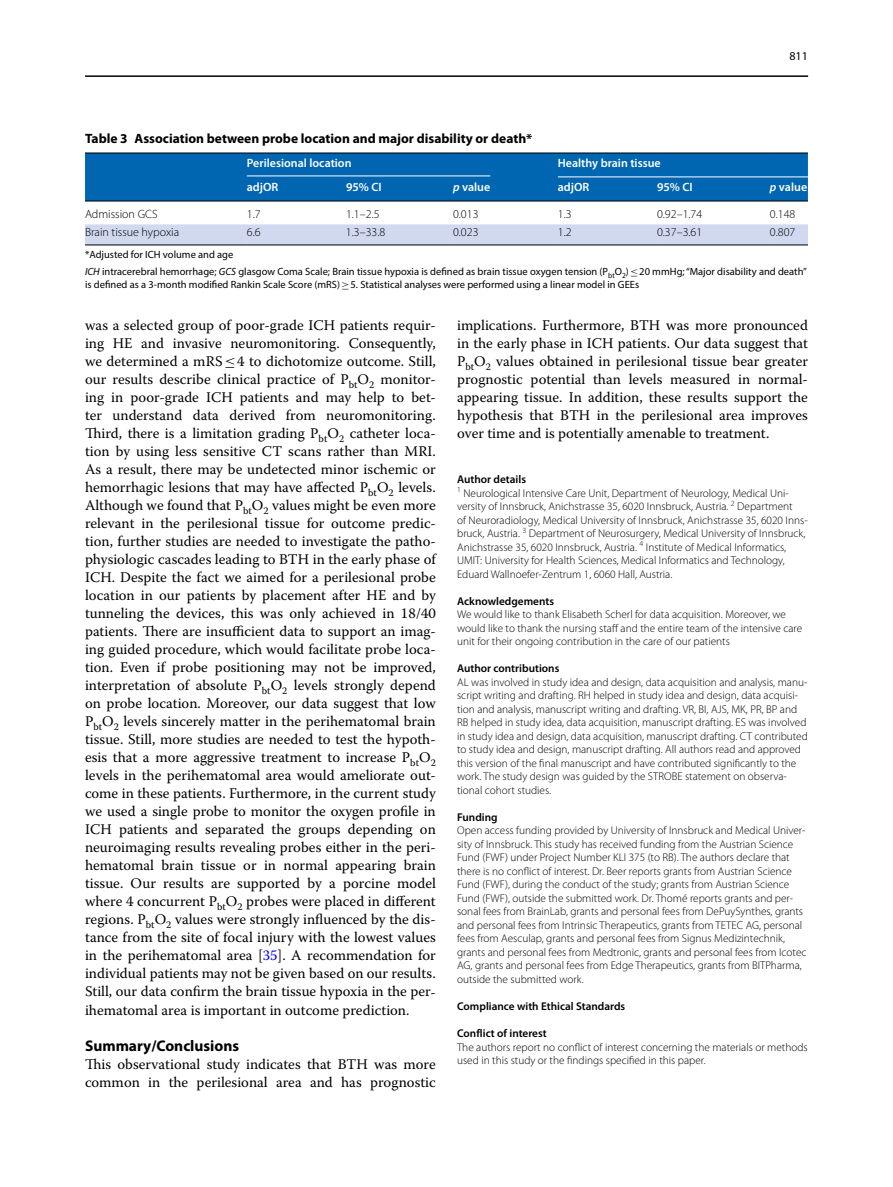
<style>
.page{position:relative;width:893px;height:1187px;background:#fff}
.page>*{position:absolute;margin:0;border:0;box-sizing:border-box;transform-origin:0 0}
.t1{font:700 15.45px "Myriad Pro";color:#000}
.t2{font:14.7px/18px "Warnock Pro";color:#000;text-align:justify}
.t3{font:700 13.5px "Myriad Pro";color:#000}
.t4{font:300 12px "Myriad Pro";color:#000}
.t5{font:600 12px "Myriad Pro";color:#fff}
.t6{font:12px "Myriad Pro";color:#000}
.t7{font:300 11.25px/13.5px "Myriad Pro";color:#000}
.t8{font:600 11.25px "Myriad Pro";color:#000}
.t9{font:10.5px/17px "Myriad Pro";color:#000}
.s1{font-style:italic}
.s2{font-family:"MTSY"}
.s3{color:#00f}
.s4{font-weight:600}
</style>
<div class="page">
<hr style="left:85px;top:75px;width:723px;height:2px;background:#000">
<div style="left:85px;top:154px;width:723px;height:47px;background:#0066b1"></div>
<svg style="left:85px;top:224px;width:723px;height:21px;background:#cbd4ea"></svg>
<hr style="left:85px;top:153px;width:162px;height:1px;background:#000">
<hr style="left:85px;top:201px;width:162px;height:1px;background:#000">
<hr style="left:247px;top:153px;width:99px;height:1px;background:#000">
<hr style="left:346px;top:153px;width:107px;height:1px;background:#000">
<hr style="left:453px;top:153px;width:105px;height:1px;background:#000">
<hr style="left:558px;top:153px;width:99px;height:1px;background:#000">
<hr style="left:657px;top:153px;width:113px;height:1px;background:#000">
<hr style="left:770px;top:153px;width:38px;height:1px;background:#000">
<hr style="left:247px;top:201px;width:99px;height:1px;background:#000">
<hr style="left:346px;top:201px;width:107px;height:1px;background:#000">
<hr style="left:453px;top:201px;width:105px;height:1px;background:#000">
<hr style="left:558px;top:201px;width:99px;height:1px;background:#000">
<hr style="left:657px;top:201px;width:113px;height:1px;background:#000">
<hr style="left:770px;top:201px;width:38px;height:1px;background:#000">
<hr style="left:85px;top:245px;width:162px;height:1px;background:#000">
<hr style="left:247px;top:245px;width:99px;height:1px;background:#000">
<hr style="left:346px;top:245px;width:107px;height:1px;background:#000">
<hr style="left:453px;top:245px;width:105px;height:1px;background:#000">
<hr style="left:558px;top:245px;width:99px;height:1px;background:#000">
<hr style="left:657px;top:245px;width:113px;height:1px;background:#000">
<hr style="left:770px;top:245px;width:38px;height:1px;background:#000">
<hr style="left:247px;top:176px;width:243px;height:1px;background:#fff">
<hr style="left:558px;top:177px;width:250px;height:1px;background:#fff">
<p class="t3" style="left:85px;top:130px;width:449px">Table 3 Association between probe location and major disability or death*</p>
<p class="t6" style="left:789px;top:48px;width:20px">811</p>
<p class="t5" style="left:247px;top:156px;width:106px">Perilesional location</p>
<p class="t5" style="left:558px;top:156px;width:104px">Healthy brain tissue</p>
<p class="t5" style="left:247px;top:179px;width:33px">adjOR</p>
<p class="t5" style="left:346px;top:179px;width:37px">95% CI</p>
<p class="t5" style="left:453px;top:179px;width:39px"><span class="s1">p</span> value</p>
<p class="t5" style="left:558px;top:179px;width:33px">adjOR</p>
<p class="t5" style="left:657px;top:179px;width:37px">95% CI</p>
<p class="t5" style="left:770px;top:179px;width:39px"><span class="s1">p</span> value</p>
<p class="t4" style="left:85px;top:207px;width:74px">Admission GCS</p>
<p class="t4" style="left:247px;top:207px;width:15px">1.7</p>
<p class="t4" style="left:346px;top:207px;width:35px">1.1–2.5</p>
<p class="t4" style="left:453px;top:207px;width:27px">0.013</p>
<p class="t4" style="left:558px;top:207px;width:15px">1.3</p>
<p class="t4" style="left:657px;top:207px;width:47px">0.92–1.74</p>
<p class="t4" style="left:770px;top:207px;width:27px">0.148</p>
<p class="t4" style="left:85px;top:226px;width:96px">Brain tissue hypoxia</p>
<p class="t4" style="left:247px;top:226px;width:15px">6.6</p>
<p class="t4" style="left:346px;top:226px;width:41px">1.3–33.8</p>
<p class="t4" style="left:453px;top:226px;width:27px">0.023</p>
<p class="t4" style="left:558px;top:226px;width:15px">1.2</p>
<p class="t4" style="left:657px;top:226px;width:47px">0.37–3.61</p>
<p class="t4" style="left:770px;top:226px;width:27px">0.807</p>
<p class="t9" style="left:85px;top:246px;width:723px">*Adjusted for ICH volume and age<br><span class="s1">ICH</span> intracerebral hemorrhage; <span class="s1">GCS</span> glasgow Coma Scale; Brain tissue hypoxia is defined as brain tissue oxygen tension (P<sub>bt</sub>O<sub>2</sub>)<span class="s2">≤</span>20 mmHg; “Major disability and death”</p>
<p class="t9" style="left:85px;top:275px;width:556px">is defined as a 3-month modified Rankin Scale Score (mRS)<span class="s2">≥</span>5. Statistical analyses were performed using a linear model in GEEs</p>
<p class="t2" style="left:85px;top:316px;width:352px">was a selected group of poor-grade ICH patients requir&shy;ing HE and invasive neuromonitoring. Consequently, we determined a mRS<span class="s2">≤</span>4 to dichotomize outcome. Still, our results describe clinical practice of P<sub>bt</sub>O<sub>2</sub> monitor&shy;ing in poor-grade ICH patients and may help to bet&shy;ter understand data derived from neuromonitoring.<br>Third, there is a limitation grading P<sub>bt</sub>O<sub>2</sub> catheter loca&shy;tion by using less sensitive CT scans rather than MRI.<br>As a result, there may be undetected minor ischemic or hemorrhagic lesions that may have affected P<sub>bt</sub>O<sub>2</sub> levels.<br>Although we found that P<sub>bt</sub>O<sub>2</sub> values might be even more relevant in the perilesional tissue for outcome predic&shy;tion, further studies are needed to investigate the patho&shy;physiologic cascades leading to BTH in the early phase of ICH. Despite the fact we aimed for a perilesional probe location in our patients by placement after HE and by tunneling the devices, this was only achieved in 18/40 patients. There are insufficient data to support an imag&shy;ing guided procedure, which would facilitate probe loca&shy;tion. Even if probe positioning may not be improved, interpretation of absolute P<sub>bt</sub>O<sub>2</sub> levels strongly depend on probe location. Moreover, our data suggest that low P<sub>bt</sub>O<sub>2</sub> levels sincerely matter in the perihematomal brain tissue. Still, more studies are needed to test the hypoth&shy;esis that a more aggressive treatment to increase P<sub>bt</sub>O<sub>2 </sub>levels in the perihematomal area would ameliorate out&shy;come in these patients. Furthermore, in the current study we used a single probe to monitor the oxygen profile in ICH patients and separated the groups depending on neuroimaging results revealing probes either in the peri&shy;hematomal brain tissue or in normal appearing brain tissue. Our results are supported by a porcine model where 4 concurrent P<sub>bt</sub>O<sub>2</sub> probes were placed in different regions. P<sub>bt</sub>O<sub>2</sub> values were strongly influenced by the dis&shy;tance from the site of focal injury with the lowest values in the perihematomal area [<span class="s3">35</span>]. A recommendation for individual patients may not be given based on our results.<br>Still, our data confirm the brain tissue hypoxia in the per&shy;ihematomal area is important in outcome prediction.</p>
<p class="t1" style="left:85px;top:1035px;width:156px">Summary/Conclusions</p>
<p class="t2" style="left:85px;top:1054px;width:352px">This observational study indicates that BTH was more common in the perilesional area and has prognostic</p>
<p class="t2" style="left:457px;top:316px;width:352px">implications. Furthermore, BTH was more pronounced in the early phase in ICH patients. Our data suggest that P<sub>bt</sub>O<sub>2</sub> values obtained in perilesional tissue bear greater prognostic potential than levels measured in normal&shy;appearing tissue. In addition, these results support the hypothesis that BTH in the perilesional area improves over time and is potentially amenable to treatment.</p>
<p class="t7" style="left:457px;top:473px;width:352px"><span class="s4">Author details<br></span><sup>1</sup> Neurological Intensive Care Unit, Department of Neurology, Medical Uni‑ versity of Innsbruck, Anichstrasse 35, 6020 Innsbruck, Austria. <sup>2</sup> Department<br>of Neuroradiology, Medical University of Innsbruck, Anichstrasse 35, 6020 Inns‑ bruck, Austria. <sup>3</sup> Department of Neurosurgery, Medical University of Innsbruck, Anichstrasse 35, 6020 Innsbruck, Austria. <sup>4</sup> Institute of Medical Informatics, UMIT: University for Health Sciences, Medical Informatics and Technology, Eduard Wallnoefer‑Zentrum 1, 6060 Hall, Austria.</p>
<p class="t8" style="left:457px;top:593px;width:98px">Acknowledgements</p>
<p class="t7" style="left:457px;top:608px;width:347px">We would like to thank Elisabeth Scherl for data acquisition. Moreover, we would like to thank the nursing staff and the entire team of the intensive care unit for their ongoing contribution in the care of our patients</p>
<p class="t8" style="left:457px;top:661px;width:104px">Author contributions</p>
<p class="t7" style="left:457px;top:675px;width:352px">AL was involved in study idea and design, data acquisition and analysis, manu‑ script writing and drafting. RH helped in study idea and design, data acquisi‑ tion and analysis, manuscript writing and drafting. VR, BI, AJS, MK, PR, BP and RB helped in study idea, data acquisition, manuscript drafting. ES was involved in study idea and design, data acquisition, manuscript drafting. CT contributed to study idea and design, manuscript drafting. All authors read and approved this version of the final manuscript and have contributed significantly to the work. The study design was guided by the STROBE statement on observa‑ tional cohort studies.</p>
<p class="t8" style="left:457px;top:809px;width:42px">Funding</p>
<p class="t7" style="left:457px;top:824px;width:351px">Open access funding provided by University of Innsbruck and Medical Univer‑ sity of Innsbruck. This study has received funding from the Austrian Science Fund (FWF) under Project Number KLI 375 (to RB). The authors declare that there is no conflict of interest. Dr. Beer reports grants from Austrian Science Fund (FWF), during the conduct of the study; grants from Austrian Science Fund (FWF), outside the submitted work. Dr. Thomé reports grants and per‑ sonal fees from BrainLab, grants and personal fees from DePuySynthes, grants and personal fees from Intrinsic Therapeutics, grants from TETEC AG, personal fees from Aesculap, grants and personal fees from Signus Medizintechnik, grants and personal fees from Medtronic, grants and personal fees from Icotec AG, grants and personal fees from Edge Therapeutics, grants from BITPharma, outside the submitted work.</p>
<p class="t8" style="left:457px;top:998px;width:170px">Compliance with Ethical Standards</p>
<p class="t8" style="left:457px;top:1025px;width:91px">Conflict of interest</p>
<p class="t7" style="left:457px;top:1040px;width:352px">The authors report no conflict of interest concerning the materials or methods used in this study or the findings specified in this paper.</p>
</div>
